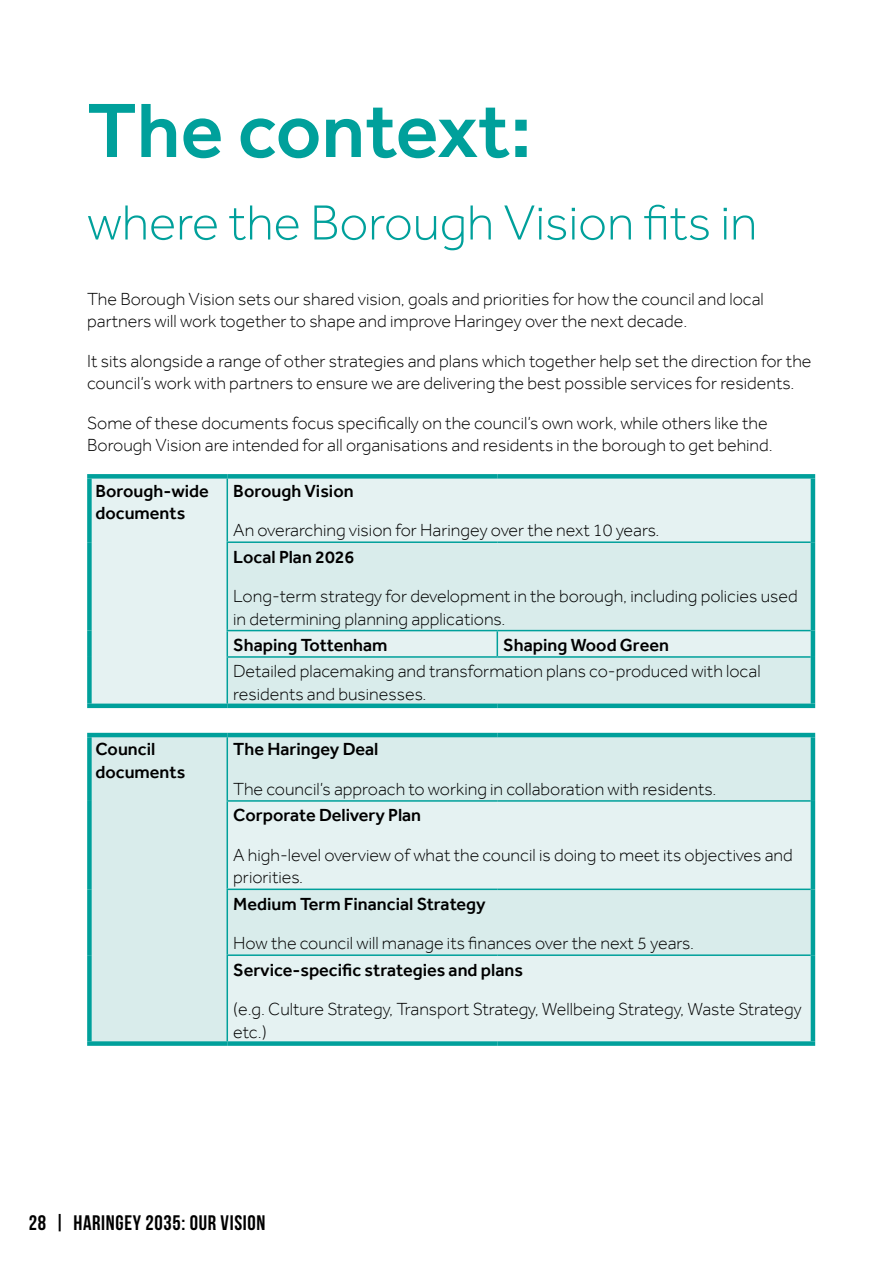
<style>
.page{position:relative;width:893px;height:1263px;background:#fff}
.page>*{position:absolute;margin:0;border:0;box-sizing:border-box;transform-origin:0 0}
.t1{font:500 79.5px "Effra";color:#00a09b}
.t2{font:300 51px "Effra";color:#00a09b}
.t3{font:21px "Bebas Neue";letter-spacing:.03em;color:#000}
.t4{font:300 18px/39.5px "Effra";color:#000}
.t5{font:500 18px/22.5px "Effra";color:#000}
.s1{font-weight:500}
</style>
<div class="page">
<div style="left:89px;top:476px;width:138px;height:230px;background:#e5f2f2"></div>
<div style="left:227px;top:476px;width:586px;height:66px;background:#e5f2f2"></div>
<div style="left:227px;top:631px;width:270px;height:26px;background:#e5f2f2"></div>
<div style="left:497px;top:631px;width:316px;height:26px;background:#e5f2f2"></div>
<div style="left:227px;top:542px;width:586px;height:89px;background:#d9eceb"></div>
<div style="left:227px;top:657px;width:586px;height:49px;background:#d9eceb"></div>
<hr style="left:227px;top:479px;width:1px;height:62px;background:#00a09b">
<hr style="left:227px;top:541px;width:270px;height:2px;background:#00a09b">
<hr style="left:227px;top:543px;width:1px;height:87px;background:#00a09b">
<hr style="left:497px;top:541px;width:314px;height:2px;background:#00a09b">
<hr style="left:227px;top:630px;width:270px;height:1px;background:#00a09b">
<svg style="left:227px;top:631px;width:1px;height:25px"></svg>
<hr style="left:497px;top:630px;width:314px;height:1px;background:#00a09b">
<svg style="left:497px;top:631px;width:1px;height:25px"></svg>
<hr style="left:227px;top:656px;width:270px;height:2px;background:#00a09b">
<hr style="left:227px;top:658px;width:1px;height:45px;background:#00a09b">
<hr style="left:497px;top:656px;width:314px;height:2px;background:#00a09b">
<div style="left:87px;top:474px;width:140px;height:5px;background:#00a09b"></div>
<div style="left:87px;top:479px;width:5px;height:63px;background:#00a09b"></div>
<div style="left:87px;top:542px;width:5px;height:89px;background:#00a09b"></div>
<div style="left:87px;top:631px;width:5px;height:26px;background:#00a09b"></div>
<div style="left:87px;top:657px;width:5px;height:46px;background:#00a09b"></div>
<div style="left:87px;top:703px;width:140px;height:5px;background:#00a09b"></div>
<div style="left:227px;top:474px;width:270px;height:5px;background:#00a09b"></div>
<div style="left:497px;top:474px;width:318px;height:5px;background:#00a09b"></div>
<hr style="left:811px;top:479px;width:4px;height:63px;background:#00a09b">
<hr style="left:811px;top:542px;width:4px;height:89px;background:#00a09b">
<hr style="left:811px;top:631px;width:4px;height:26px;background:#00a09b">
<hr style="left:811px;top:657px;width:4px;height:46px;background:#00a09b">
<div style="left:227px;top:703px;width:270px;height:5px;background:#00a09b"></div>
<div style="left:497px;top:703px;width:318px;height:5px;background:#00a09b"></div>
<div style="left:227px;top:801px;width:586px;height:88px;background:#e5f2f2"></div>
<div style="left:227px;top:955px;width:586px;height:88px;background:#e5f2f2"></div>
<div style="left:89px;top:735px;width:138px;height:308px;background:#d9eceb"></div>
<div style="left:227px;top:735px;width:586px;height:66px;background:#d9eceb"></div>
<div style="left:227px;top:889px;width:586px;height:66px;background:#d9eceb"></div>
<hr style="left:227px;top:737px;width:1px;height:63px;background:#00a09b">
<hr style="left:227px;top:800px;width:270px;height:2px;background:#00a09b">
<hr style="left:227px;top:802px;width:1px;height:86px;background:#00a09b">
<hr style="left:497px;top:800px;width:314px;height:2px;background:#00a09b">
<hr style="left:227px;top:888px;width:270px;height:2px;background:#00a09b">
<hr style="left:227px;top:890px;width:1px;height:64px;background:#00a09b">
<hr style="left:497px;top:888px;width:314px;height:2px;background:#00a09b">
<hr style="left:227px;top:954px;width:270px;height:2px;background:#00a09b">
<hr style="left:227px;top:956px;width:1px;height:85px;background:#00a09b">
<hr style="left:497px;top:954px;width:314px;height:2px;background:#00a09b">
<hr style="left:87px;top:733px;width:140px;height:4px;background:#00a09b">
<div style="left:87px;top:737px;width:5px;height:64px;background:#00a09b"></div>
<div style="left:87px;top:801px;width:5px;height:88px;background:#00a09b"></div>
<div style="left:87px;top:889px;width:5px;height:66px;background:#00a09b"></div>
<div style="left:87px;top:955px;width:5px;height:86px;background:#00a09b"></div>
<div style="left:87px;top:1041px;width:140px;height:5px;background:#00a09b"></div>
<hr style="left:227px;top:733px;width:270px;height:4px;background:#00a09b">
<hr style="left:497px;top:733px;width:318px;height:4px;background:#00a09b">
<hr style="left:811px;top:737px;width:4px;height:64px;background:#00a09b">
<hr style="left:811px;top:801px;width:4px;height:88px;background:#00a09b">
<hr style="left:811px;top:889px;width:4px;height:66px;background:#00a09b">
<hr style="left:811px;top:955px;width:4px;height:86px;background:#00a09b">
<div style="left:227px;top:1041px;width:270px;height:5px;background:#00a09b"></div>
<div style="left:497px;top:1041px;width:318px;height:5px;background:#00a09b"></div>
<h1 class="t1" style="left:87px;top:83px;width:446px">The context:</h1>
<h1 class="t2" style="left:87px;top:194px;width:672px">where the Borough Vision fits in</h1>
<p class="t4" style="left:87px;top:287px;width:678px;line-height:22.5px">The Borough Vision sets our shared vision, goals and priorities for how the council and local partners will work together to shape and improve Haringey over the next decade.</p>
<p class="t4" style="left:87px;top:349px;width:726px;line-height:22.5px">It sits alongside a range of other strategies and plans which together help set the direction for the council’s work with partners to ensure we are delivering the best possible services for residents.</p>
<p class="t4" style="left:87px;top:403px;width:682px">Some of these documents focus specifically on the council’s own work, while others like the</p>
<p class="t4" style="left:87px;top:425px;width:687px">Borough Vision are intended for all organisations and residents in the borough to get behind.</p>
<p class="t5" style="left:95px;top:479px;width:115px">Borough-wide documents</p>
<p class="t4" style="left:233px;top:471px;width:428px"><span class="s1">Borough Vision<br></span>An overarching vision for Haringey over the next 10 years.</p>
<p class="t4" style="left:233px;top:537px;width:566px"><span class="s1">Local Plan 2026<br></span>Long-term strategy for development in the borough, including policies used</p>
<p class="t4" style="left:233px;top:599px;width:274px">in determining planning applications.</p>
<p class="t5" style="left:233px;top:633px;width:156px">Shaping Tottenham</p>
<p class="t5" style="left:503px;top:633px;width:167px">Shaping Wood Green</p>
<p class="t4" style="left:233px;top:660px;width:529px;line-height:22.5px">Detailed placemaking and transformation plans co-produced with local residents and businesses.</p>
<p class="t5" style="left:95px;top:738px;width:91px">Council documents</p>
<p class="t4" style="left:233px;top:730px;width:485px"><span class="s1">The Haringey Deal<br></span>The council’s approach to working in collaboration with residents.</p>
<p class="t4" style="left:233px;top:795px;width:561px"><span class="s1">Corporate Delivery Plan<br></span>A high-level overview of what the council is doing to meet its objectives and</p>
<p class="t4" style="left:233px;top:857px;width:71px">priorities.</p>
<p class="t4" style="left:233px;top:884px;width:462px"><span class="s1">Medium Term Financial Strategy<br></span>How the council will manage its finances over the next 5 years.</p>
<p class="t4" style="left:233px;top:950px;width:570px"><span class="s1">Service-specific strategies and plans<br></span>(e.g. Culture Strategy, Transport Strategy, Wellbeing Strategy, Waste Strategy</p>
<p class="t4" style="left:233px;top:1012px;width:35px">etc.)</p>
<p class="t3" style="left:29px;top:1211px;width:238px">28 | HARINGEY 2035: OUR VISION</p>
</div>
